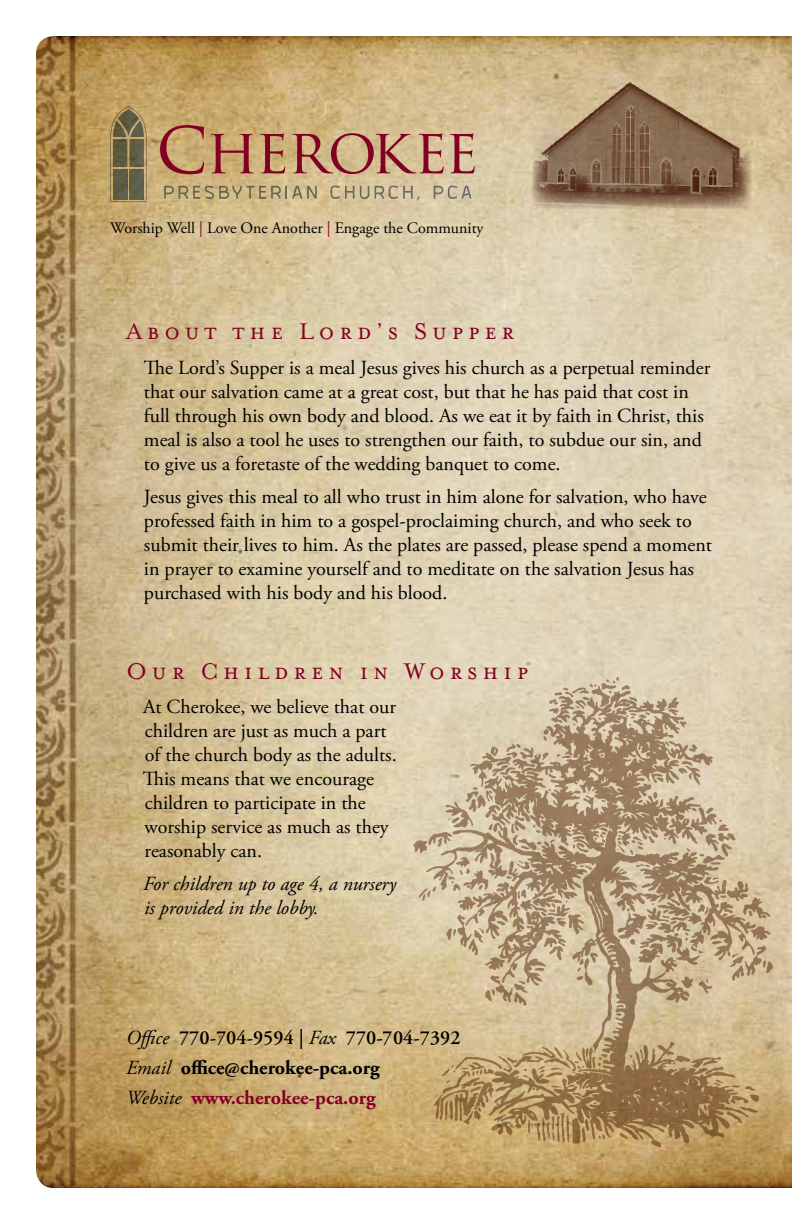
<style>
.page{position:relative;width:792px;height:1224px;background:#fff}
.page>*{position:absolute;margin:0;border:0;box-sizing:border-box;transform-origin:0 0}
.t1{font:26px "Mrs Eaves Small Caps";letter-spacing:.19em;color:#820024}
.t2{font:20px/24px "Adobe Garamond Pro";color:#000}
.t3{font:600 20px/30px "Adobe Garamond Pro";color:#000}
.t4{font:italic 20px/24px "Adobe Garamond Pro";color:#000}
.t5{font:16px "Adobe Garamond Pro";color:#000}
.s1{color:#860023}
.s2{font-weight:400;font-style:italic}
.s3{font-weight:700}
.s4{font-weight:700;color:#820024}
</style>
<div class="page">
<img style="left:36px;top:36px;width:756px;height:1152px">
<img style="left:385px;top:677px;width:407px;height:470px">
<img style="left:533px;top:66px;width:218px;height:143px">
<svg style="left:160px;top:125px;width:44px;height:49px;background:#ba8662"></svg>
<svg style="left:211px;top:134px;width:43px;height:39px;background:#b67c5c"></svg>
<svg style="left:260px;top:133px;width:25px;height:41px"></svg>
<svg style="left:293px;top:133px;width:151px;height:41px;background:#be8b73"></svg>
<svg style="left:450px;top:133px;width:25px;height:41px"></svg>
<svg style="left:164px;top:186px;width:153px;height:13px;background:#b0a077"></svg>
<svg style="left:434px;top:186px;width:38px;height:13px"></svg>
<svg style="left:331px;top:186px;width:23px;height:13px"></svg>
<svg style="left:360px;top:186px;width:9px;height:13px"></svg>
<svg style="left:375px;top:186px;width:45px;height:15px"></svg>
<svg style="left:110px;top:106px;width:37px;height:96px;background:#7e7350"></svg>
<p class="t5" style="left:110px;top:218px;width:375px">Worship Well <span class="s1">|</span> Love One Another <span class="s1">|</span> Engage the Community</p>
<h1 class="t1" style="left:126px;top:318px;width:390px">About the Lord’s Supper</h1>
<p class="t2" style="left:144px;top:356px;width:568px">The Lord’s Supper is a meal Jesus gives his church as a perpetual reminder that our salvation came at a great cost, but that he has paid that cost in full through his own body and blood. As we eat it by faith in Christ, this meal is also a tool he uses to strengthen our faith, to subdue our sin, and to give us a foretaste of the wedding banquet to come.</p>
<p class="t2" style="left:144px;top:485px;width:570px">Jesus gives this meal to all who trust in him alone for salvation, who have professed faith in him to a gospel-proclaiming church, and who seek to submit their lives to him. As the plates are passed, please spend a moment in prayer to examine yourself and to meditate on the salvation Jesus has purchased with his body and his blood.</p>
<h1 class="t1" style="left:126px;top:658px;width:404px">Our Children in Worship</h1>
<p class="t2" style="left:143px;top:696px;width:255px">At Cherokee, we believe that our children are just as much a part of the church body as the adults.<br>This means that we encourage children to participate in the worship service as much as they reasonably can.</p>
<p class="t4" style="left:143px;top:873px;width:254px">For children up to age 4, a nursery is provided in the lobby.</p>
<p class="t3" style="left:126px;top:1023px;width:336px"><span class="s2">Office</span> 770-704-9594 | <span class="s2">Fax</span> 770-704-7392<br><span class="s2">Email</span> <span class="s3">office@cherokee-pca.org<br></span><span class="s2">Website</span> <span class="s4">www.cherokee-pca.org</span></p>
</div>
